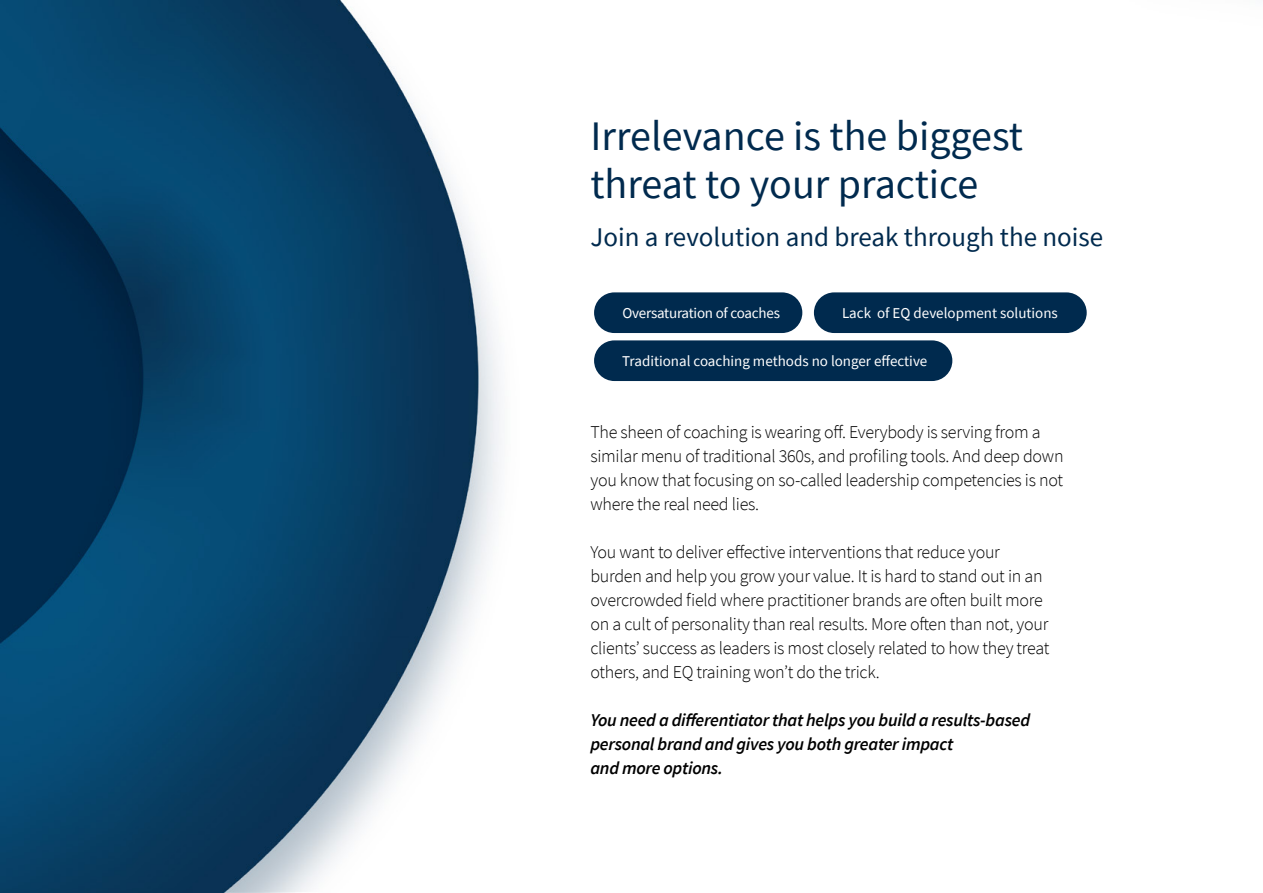
<style>
.page{position:relative;width:1263px;height:893px;background:#fff}
.page>*{position:absolute;margin:0;border:0;box-sizing:border-box;transform-origin:0 0}
.t1{font:42px/48px "Source Sans Pro";color:#002a4e}
.t2{font:27px "Source Sans Pro";color:#002a4e}
.t3{font:300 18px/24px "Source Sans Pro";letter-spacing:-.015em;color:#000}
.t4{font:italic 600 18px/24px "Source Sans Pro";letter-spacing:-.015em;color:#000}
.t5{font:15px "Source Sans Pro";color:#fff}
</style>
<div class="page">
<img style="left:1px;top:1px;width:1086px;height:891px">
<div style="left:594px;top:292px;width:208px;height:41px;background:#002a4e;border-radius:20px"></div>
<div style="left:594px;top:340px;width:358px;height:41px;background:#002a4e;border-radius:20px"></div>
<div style="left:814px;top:292px;width:273px;height:41px;background:#002a4e;border-radius:20px"></div>
<h1 class="t1" style="left:590px;top:112px;width:434px">Irrelevance is the biggest threat to your practice</h1>
<h2 class="t2" style="left:590px;top:220px;width:514px">Join a revolution and break through the noise</h2>
<p class="t5" style="left:622px;top:303px;width:159px">Oversaturation of coaches</p>
<p class="t5" style="left:622px;top:351px;width:307px">Traditional coaching methods no longer effective</p>
<p class="t5" style="left:842px;top:303px;width:217px">Lack of EQ development solutions</p>
<p class="t3" style="left:590px;top:420px;width:475px">The sheen of coaching is wearing off. Everybody is serving from a similar menu of traditional 360s, and profiling tools. And deep down you know that focusing on so-called leadership competencies is not where the real need lies.</p>
<p class="t3" style="left:590px;top:540px;width:460px">You want to deliver effective interventions that reduce your burden and help you grow your value. It is hard to stand out in an overcrowded field where practitioner brands are often built more on a cult of personality than real results. More often than not, your clients’ success as leaders is most closely related to how they treat others, and EQ training won’t do the trick.</p>
<p class="t4" style="left:590px;top:708px;width:441px">You need a differentiator that helps you build a results-based personal brand and gives you both greater impact<br>and more options.</p>
</div>
